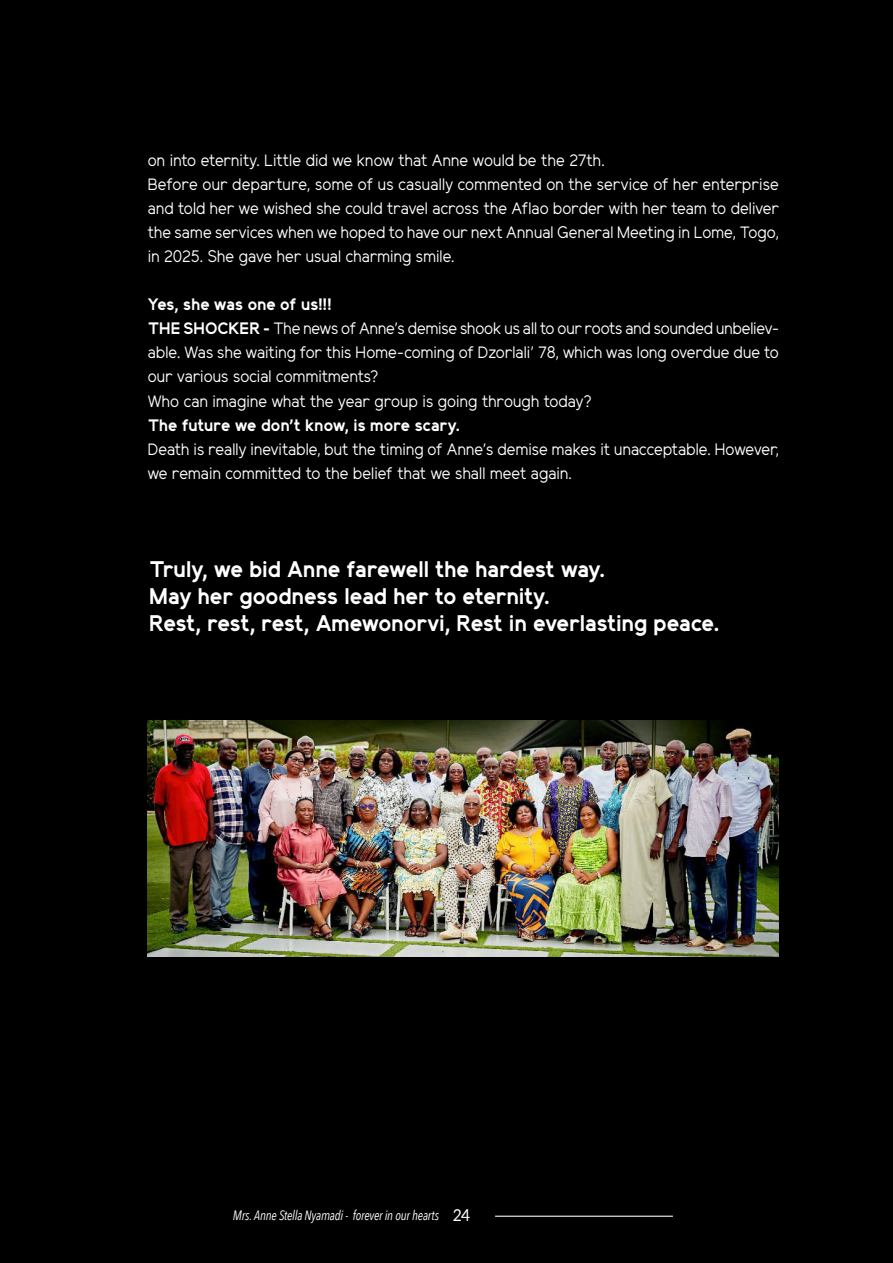
<style>
.page{position:relative;width:893px;height:1263px;background:#000}
.page>*{position:absolute;margin:0;border:0;box-sizing:border-box;transform-origin:0 0}
.t1{font:700 22.5px/27px "Elliot Sans";letter-spacing:-.005em;color:#fff;scale:.95 1}
.t2{font:16.5px/24px "Elliot Sans";letter-spacing:.005em;color:#fff;scale:.95 1}
.t3{font:700 16.5px "Elliot Sans";letter-spacing:.005em;color:#fff;scale:.95 1}
.t4{font:italic 13.5px "Avenir Next Condensed";letter-spacing:-.015em;color:#fff;scale:.95 1}
.s1{font-weight:700}
.s2{font-family:"Lato";font-style:normal;font-size:16.5px}
</style>
<div class="page">
<img style="left:147px;top:720px;width:632px;height:237px">
<hr style="left:495px;top:1216px;width:178px;height:1px;background:#fff">
<p class="t2" style="left:148px;top:151px;width:666px">on into eternity. Little did we know that Anne would be the 27th.<br>Before our departure, some of us casually commented on the service of her enterprise and told her we wished she could travel across the Aflao border with her team to deliver the same services when we hoped to have our next Annual General Meeting in Lome, Togo, in 2025. She gave her usual charming smile.</p>
<p class="t2" style="left:148px;top:295px;width:666px"><span class="s1">Yes, she was one of us!!!<br>THE SHOCKER -</span> The news of Anne's demise shook us all to our roots and sounded unbeliev&shy;able. Was she waiting for this Home-coming of Dzorlali' 78, which was long overdue due to our various social commitments?<br>Who can imagine what the year group is going through today?</p>
<p class="t3" style="left:148px;top:418px;width:330px">The future we don't know, is more scary.</p>
<p class="t2" style="left:148px;top:439px;width:666px">Death is really inevitable, but the timing of Anne's demise makes it unacceptable. However, we remain committed to the belief that we shall meet again.</p>
<h1 class="t1" style="left:149px;top:559px;width:602px">Truly, we bid Anne farewell the hardest way.<br>May her goodness lead her to eternity.<br>Rest, rest, rest, Amewonorvi, Rest in everlasting peace.</h1>
<p class="t4" style="left:233px;top:1207px;width:251px">Mrs. Anne Stella Nyamadi - forever in our hearts <span class="s2">24</span></p>
</div>
